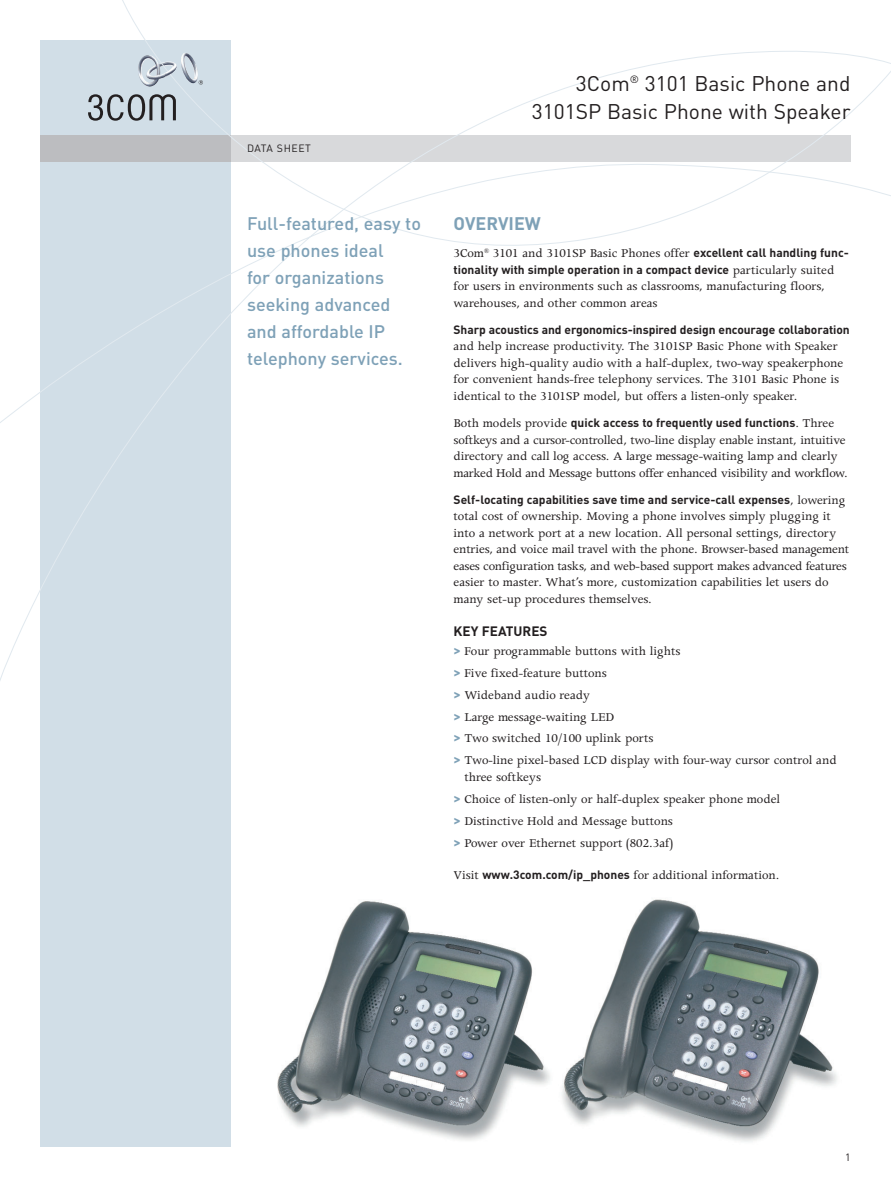
<style>
.page{position:relative;width:891px;height:1188px;background:#fff}
.page>*{position:absolute;margin:0;border:0;box-sizing:border-box;transform-origin:0 0}
.t1{font:21px/28.5px "DIN";color:#231f20;text-align:right}
.t2{font:500 18px/27px "DIN";color:#7ea1b7}
.t3{font:700 18px "DIN";color:#7ea1b7}
.t4{font:13.5px/16.5px "Apollo";color:#231f20}
.t5{font:700 13.5px "DIN";color:#231f20}
.t6{font:700 12px "DIN";color:#231f20}
.t7{font:10.5px "DIN";letter-spacing:.05em;color:#231f20}
.s1{font-family:"DIN";font-weight:700;font-size:12px}
.s2{font-family:"Apollo";font-weight:400;font-size:13.5px}
.s3{font-family:"DIN";font-weight:700;color:#7ea1b7}
</style>
<div class="page">
<img style="left:277px;top:901px;width:273px;height:240px">
<img style="left:561px;top:899px;width:276px;height:243px">
<div style="left:40px;top:40px;width:191px;height:1108px;background:#d1dee7"></div>
<svg style="left:0;top:135px;width:298px;height:546px"></svg>
<svg style="left:88px;top:94px;width:16px;height:27px"></svg>
<svg style="left:106px;top:0;width:785px;height:248px"></svg>
<img style="left:166px;top:60px;width:12px;height:18px">
<p class="t7" style="left:247px;top:145px;width:65px">DATA SHEET</p>
<h1 class="t1" style="left:532px;top:72px;width:320px">3Com<sup>®</sup> 3101 Basic Phone and<br>3101SP Basic Phone with Speaker</h1>
<h2 class="t2" style="left:247px;top:212px;width:176px">Full-featured, easy to use phones ideal<br>for organizations seeking advanced and affordable IP telephony services.</h2>
<h2 class="t3" style="left:454px;top:217px;width:89px">OVERVIEW</h2>
<p class="t4" style="left:454px;top:246px;width:397px">3Com<sup>®</sup> 3101 and 3101SP Basic Phones offer <span class="s1">excellent call handling func-</span></p>
<p class="t6" style="left:454px;top:265px;width:382px">tionality with simple operation in a compact device <span class="s2">particularly suited</span></p>
<p class="t4" style="left:454px;top:279px;width:373px">for users in environments such as classrooms, manufacturing floors, warehouses, and other common areas</p>
<p class="t6" style="left:454px;top:325px;width:398px">Sharp acoustics and ergonomics-inspired design encourage collaboration</p>
<p class="t4" style="left:454px;top:340px;width:391px">and help increase productivity. The 3101SP Basic Phone with Speaker delivers high-quality audio with a half-duplex, two-way speakerphone for convenient hands-free telephony services. The 3101 Basic Phone is identical to the 3101SP model, but offers a listen-only speaker.</p>
<p class="t6" style="left:454px;top:419px;width:382px"><span class="s2">Both models provide</span> quick access to frequently used functions<span class="s2">. Three</span></p>
<p class="t4" style="left:454px;top:433px;width:396px">softkeys and a cursor-controlled, two-line display enable instant, intuitive directory and call log access. A large message-waiting lamp and clearly marked Hold and Message buttons offer enhanced visibility and workflow.</p>
<p class="t6" style="left:454px;top:495px;width:394px">Self-locating capabilities save time and service-call expenses<span class="s2">, lowering</span></p>
<p class="t4" style="left:454px;top:510px;width:397px">total cost of ownership. Moving a phone involves simply plugging it into a network port at a new location. All personal settings, directory entries, and voice mail travel with the phone. Browser-based management eases configuration tasks, and web-based support makes advanced features easier to master. What’s more, customization capabilities let users do many set-up procedures themselves.</p>
<p class="t5" style="left:454px;top:626px;width:95px">KEY FEATURES</p>
<p class="t4" style="left:454px;top:641px;width:385px;line-height:21.9px"><span class="s3">&gt;</span> Four programmable buttons with lights<br><span class="s3">&gt;</span> Five fixed-feature buttons<br><span class="s3">&gt;</span> Wideband audio ready<br><span class="s3">&gt;</span> Large message-waiting LED<br><span class="s3">&gt;</span> Two switched 10/100 uplink ports<br><span class="s3">&gt;</span> Two-line pixel-based LCD display with four-way cursor control and</p>
<p class="t4" style="left:454px;top:767px;width:328px;line-height:21.9px;text-indent:11px">three softkeys<br><span class="s3">&gt;</span> Choice of listen-only or half-duplex speaker phone model <span class="s3">&gt;</span> Distinctive Hold and Message buttons<br><span class="s3">&gt;</span> Power over Ethernet support (802.3af)</p>
<p class="t4" style="left:454px;top:868px;width:327px">Visit <span class="s1">www.3com.com/ip_phones</span> for additional information.</p>
<p class="t7" style="left:845px;top:1153px;width:7px">1</p>
</div>
